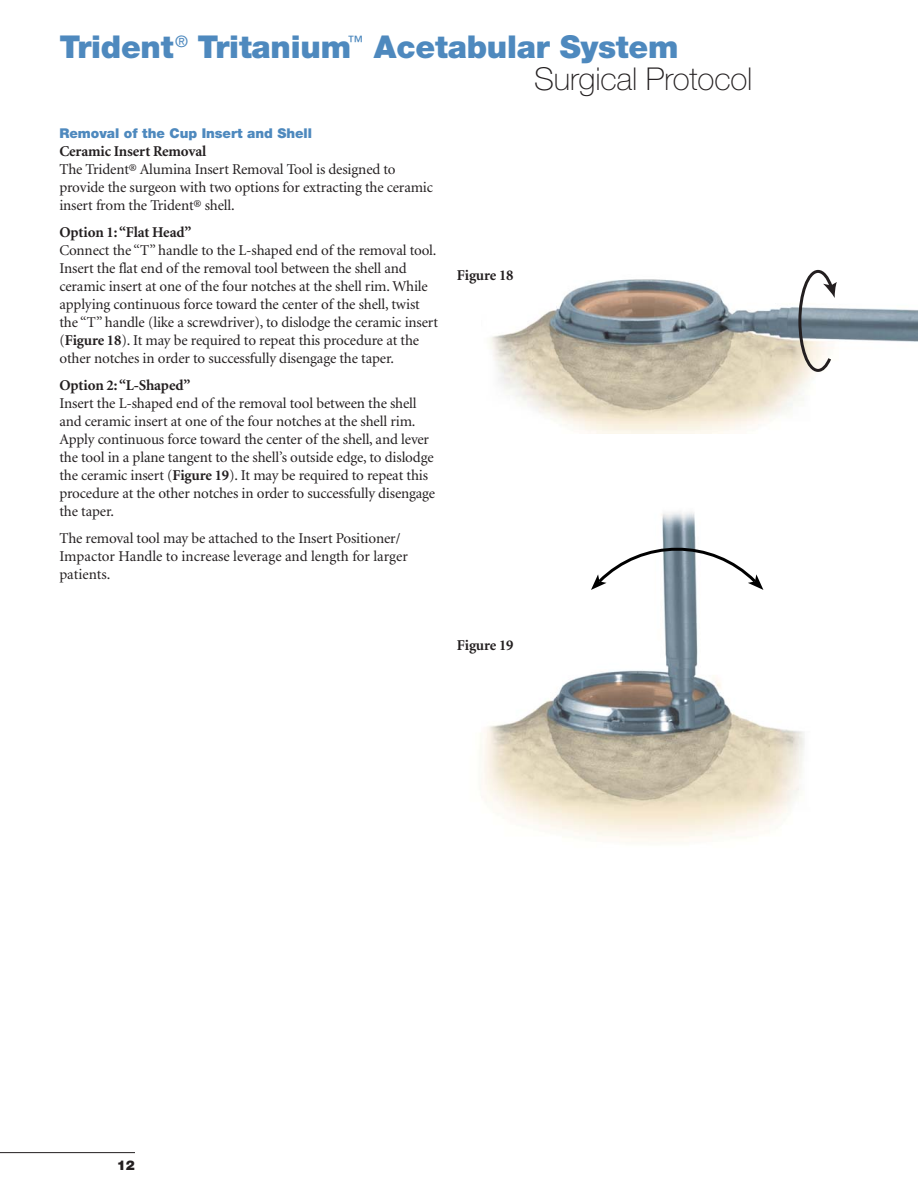
<style>
.page{position:relative;width:918px;height:1188px;background:#fff}
.page>*{position:absolute;margin:0;border:0;box-sizing:border-box;transform-origin:0 0}
.t1{font:900 31.5px/31.5px "Helvetica Neue";letter-spacing:-.005em;color:#4e89be}
.t2{font:15px/18px "Minion";letter-spacing:-.01em;color:#231f20}
.t3{font:700 15px "Minion";letter-spacing:-.01em;color:#231f20}
.t4{font:900 13.5px "Helvetica Neue";color:#4e89be}
.t5{font:900 13.5px "Helvetica Neue";color:#231f20}
.s1{font-weight:100;color:#231f20}
.s2{font-weight:700}
</style>
<div class="page">
<hr style="left:0;top:1152px;width:135px;height:1px;background:#231f20">
<img style="left:490px;top:279px;width:428px;height:154px">
<img style="left:480px;top:512px;width:325px;height:330px">
<svg style="left:591px;top:538px;width:172px;height:52px"></svg>
<svg style="left:797px;top:269px;width:40px;height:104px"></svg>
<h1 class="t1" style="left:534px;top:34px;width:220px;text-indent:-475px">Trident<sup>®</sup> Tritanium<sup>™</sup> Acetabular System<br><span class="s1">Surgical Protocol</span></h1>
<p class="t4" style="left:59px;top:128px;width:254px">Removal of the Cup Insert and Shell</p>
<p class="t3" style="left:59px;top:145px;width:148px">Ceramic Insert Removal</p>
<p class="t2" style="left:59px;top:161px;width:375px">The Trident® Alumina Insert Removal Tool is designed to provide the surgeon with two options for extracting the ceramic insert from the Trident® shell.</p>
<p class="t3" style="left:59px;top:226px;width:134px">Option 1: “Flat Head”</p>
<p class="t2" style="left:59px;top:242px;width:380px">Connect the “T” handle to the L-shaped end of the removal tool.<br>Insert the flat end of the removal tool between the shell and ceramic insert at one of the four notches at the shell rim. While applying continuous force toward the center of the shell, twist the “T” handle (like a screwdriver), to dislodge the ceramic insert (<span class="s2">Figure 18</span>). It may be required to repeat this procedure at the other notches in order to successfully disengage the taper.</p>
<p class="t3" style="left:59px;top:379px;width:133px">Option 2: “L-Shaped”</p>
<p class="t2" style="left:59px;top:395px;width:377px">Insert the L-shaped end of the removal tool between the shell and ceramic insert at one of the four notches at the shell rim.<br>Apply continuous force toward the center of the shell, and lever the tool in a plane tangent to the shell’s outside edge, to dislodge the ceramic insert (<span class="s2">Figure 19</span>). It may be required to repeat this procedure at the other notches in order to successfully disengage the taper.</p>
<p class="t2" style="left:59px;top:530px;width:350px">The removal tool may be attached to the Insert Positioner/<br>Impactor Handle to increase leverage and length for larger patients.</p>
<p class="t3" style="left:457px;top:270px;width:58px">Figure 18</p>
<p class="t5" style="left:117px;top:1160px;width:20px">12</p>
<p class="t3" style="left:457px;top:639px;width:58px">Figure 19</p>
</div>
